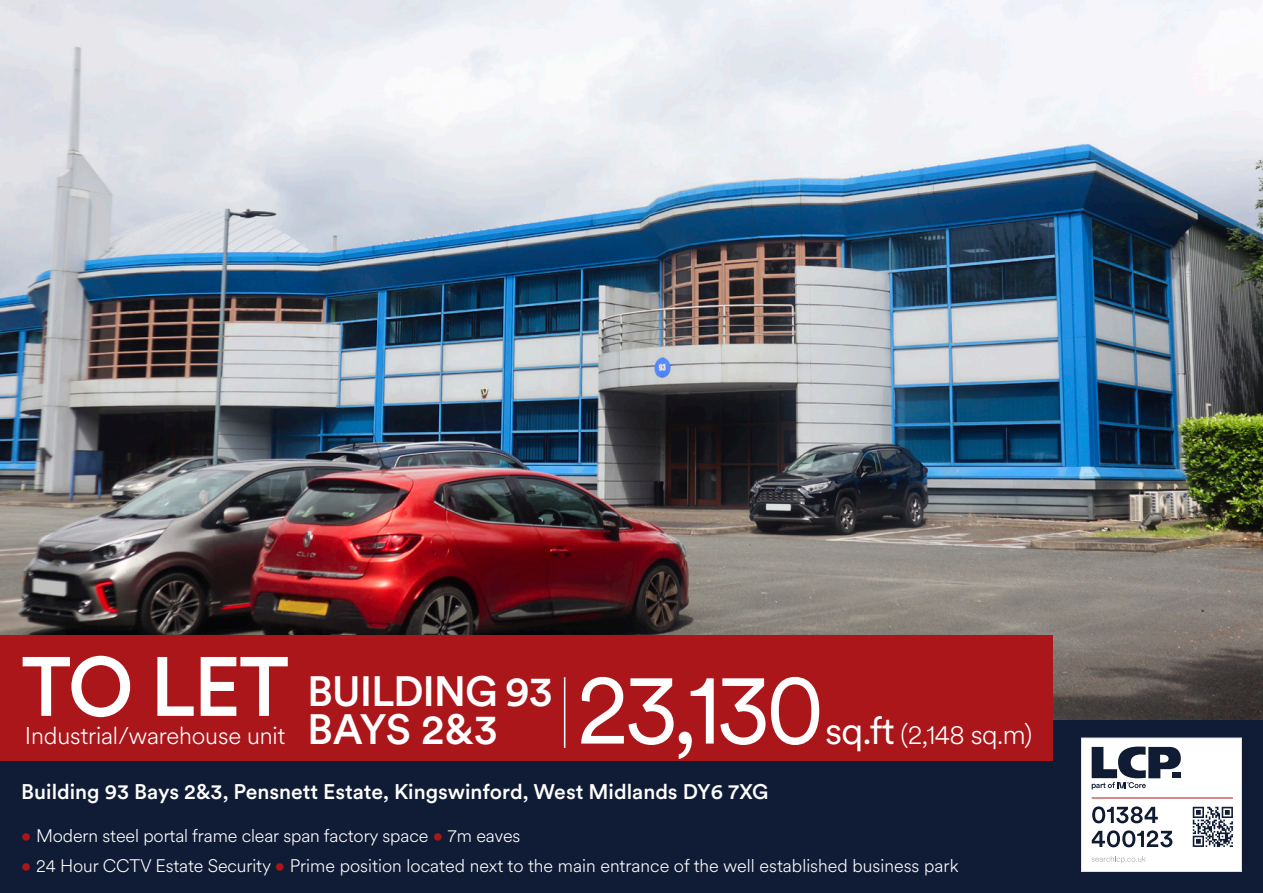
<style>
.page{position:relative;width:1263px;height:893px;background:#fff}
.page>*{position:absolute;margin:0;border:0;box-sizing:border-box;transform-origin:0 0}
.t1{font:100.65px "Circular XX";color:#fff;scale:.95 1}
.t2{font:500 42px "Circular XX";letter-spacing:-.03em;color:#fff}
.t3{font:300 27.15px "Circular XX";color:#fff}
.t4{font:300 24px "Circular XX";letter-spacing:-.01em;color:#fff}
.t5{font:500 21px "Circular XX";color:#fff}
.t6{font:300 18px "Circular XX";letter-spacing:-.01em;color:#fff}
.s1{font-weight:400;font-size:38.4px}
.s2{color:#ab161a}
</style>
<div class="page">
<img style="left:0;top:0;width:1263px;height:721px">
<div style="left:0;top:721px;width:1263px;height:172px;background:#101c35"></div>
<div style="left:1081px;top:738px;width:160px;height:133px;background:#fff"></div>
<div style="left:1081px;top:738px;width:161px;height:134px;border:1px solid #dfdfe4"></div>
<svg style="left:1092px;top:806px;width:66px;height:17px"></svg>
<svg style="left:1092px;top:830px;width:80px;height:17px"></svg>
<svg style="left:1092px;top:856px;width:54px;height:7px"></svg>
<hr style="left:1092px;top:798px;width:141px;height:1px;background:#ab161a">
<svg style="left:1092px;top:746px;width:89px;height:44px"></svg>
<svg style="left:1193px;top:807px;width:40px;height:40px"></svg>
<div style="left:0;top:635px;width:1052px;height:126px;background:#ab161a"></div>
<svg style="left:23px;top:656px;width:265px;height:61px"></svg>
<hr style="left:564px;top:677px;width:1px;height:71px;background:#fff">
<p class="t4" style="left:25px;top:719px;width:262px">Industrial/warehouse unit</p>
<p class="t2" style="left:307px;top:663px;width:247px">BUILDING 93</p>
<p class="t2" style="left:307px;top:700px;width:192px">BAYS 2&amp;3</p>
<p class="t1" style="left:576px;top:641px;width:262px">23,130</p>
<p class="t3" style="left:825px;top:716px;width:209px"><span class="s1">sq.ft</span> (2,148 sq.m)</p>
<p class="t5" style="left:21px;top:777px;width:749px">Building 93 Bays 2&amp;3, Pensnett Estate, Kingswinford, West Midlands DY6 7XG</p>
<p class="t6" style="left:21px;top:823px;width:501px"><span class="s2">•</span> Modern steel portal frame clear span factory space <span class="s2">•</span> 7m eaves</p>
<p class="t6" style="left:21px;top:853px;width:939px"><span class="s2">•</span> 24 Hour CCTV Estate Security <span class="s2">•</span> Prime position located next to the main entrance of the well established business park</p>
</div>
